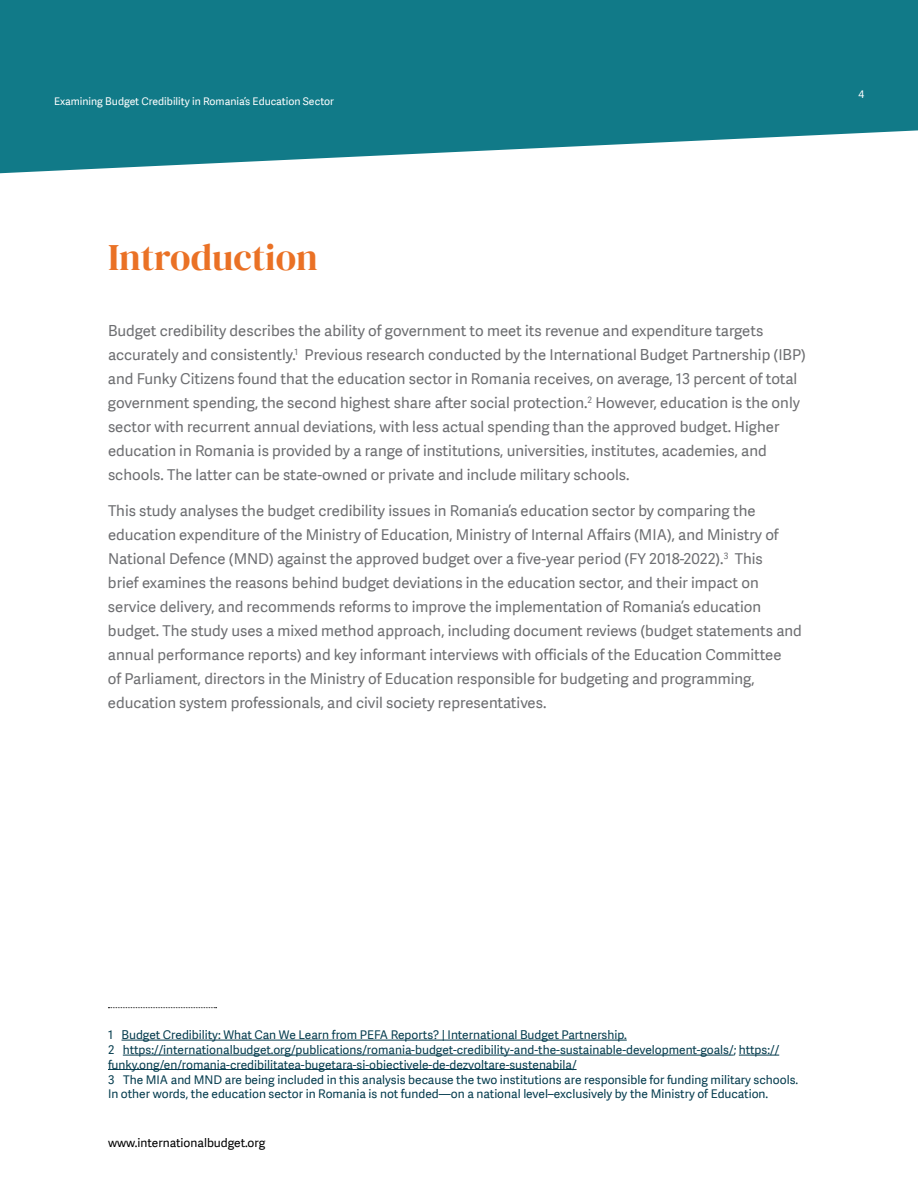
<style>
.page{position:relative;width:918px;height:1188px;background:#fff}
.page>*{position:absolute;margin:0;border:0;box-sizing:border-box;transform-origin:0 0}
.t1{font:37.5px "DM Serif Display";color:#ea7125}
.t2{font:15px/24px "Adelle Sans";color:#6d6e71}
.t3{font:12px/14.7px "Adelle Sans";color:#063d4f}
.t4{font:12px "Adelle Sans";color:#000}
.t5{font:10.5px "Adelle Sans";color:#fff}
</style>
<div class="page">
<svg style="left:0;top:0;width:918px;height:173px;background:#2d8a96"></svg>
<svg style="left:108px;top:1007px;width:109px;height:1px"></svg>
<hr style="left:122px;top:1040px;width:505px;height:1px;background:#063d4f">
<hr style="left:123px;top:1055px;width:611px;height:1px;background:#063d4f">
<hr style="left:739px;top:1055px;width:40px;height:1px;background:#063d4f">
<hr style="left:108px;top:1069px;width:469px;height:1px;background:#063d4f">
<p class="t5" style="left:54px;top:95px;width:282px">Examining Budget Credibility in Romania’s Education Sector</p>
<p class="t5" style="left:859px;top:88px;width:7px">4</p>
<h1 class="t1" style="left:108px;top:235px;width:211px">Introduction</h1>
<p class="t2" style="left:108px;top:318px;width:700px">Budget credibility describes the ability of government to meet its revenue and expenditure targets accurately and consistently.<sup>1</sup> Previous research conducted by the International Budget Partnership (IBP) and Funky Citizens found that the education sector in Romania receives, on average, 13 percent of total government spending, the second highest share after social protection.<sup>2</sup> However, education is the only sector with recurrent annual deviations, with less actual spending than the approved budget. Higher education in Romania is provided by a range of institutions, universities, institutes, academies, and schools. The latter can be state-owned or private and include military schools.</p>
<p class="t2" style="left:108px;top:498px;width:695px">This study analyses the budget credibility issues in Romania’s education sector by comparing the education expenditure of the Ministry of Education, Ministry of Internal Affairs (MIA), and Ministry of National Defence (MND) against the approved budget over a five-year period (FY 2018-2022).<sup>3</sup> This<br>brief examines the reasons behind budget deviations in the education sector, and their impact on service delivery, and recommends reforms to improve the implementation of Romania’s education budget. The study uses a mixed method approach, including document reviews (budget statements and annual performance reports) and key informant interviews with officials of the Education Committee<br>of Parliament, directors in the Ministry of Education responsible for budgeting and programming, education system professionals, and civil society representatives.</p>
<p class="t3" style="left:108px;top:1028px;width:692px">1 Budget Credibility: What Can We Learn from PEFA Reports? | International Budget Partnership.<br>2 https://internationalbudget.org/publications/romania-budget-credibility-and-the-sustainable-development-goals/; https:// funky.ong/en/romania-credibilitatea-bugetara-si-obiectivele-de-dezvoltare-sustenabila/<br>3 The MIA and MND are being included in this analysis because the two institutions are responsible for funding military schools.<br>In other words, the education sector in Romania is not funded—on a national level–exclusively by the Ministry of Education.</p>
<p class="t4" style="left:108px;top:1136px;width:159px">www.internationalbudget.org</p>
</div>
